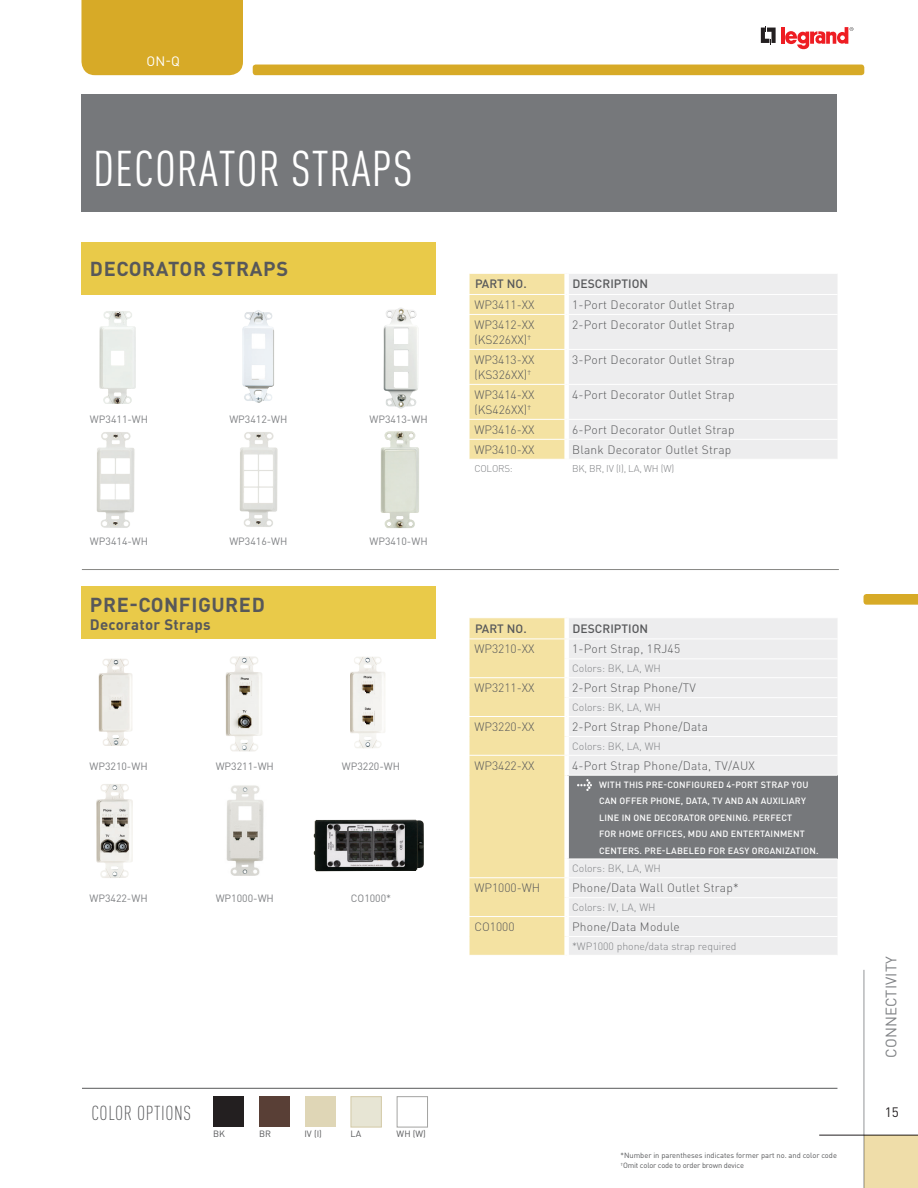
<style>
.page{position:relative;width:918px;height:1188px;background:#fff}
.page>*{position:absolute;margin:0;border:0;box-sizing:border-box;transform-origin:0 0}
.t1{font:condensed 49.5px "DIN Pro";letter-spacing:.02em;color:#fff}
.t2{font:700 19.95px "DIN Pro";letter-spacing:.03em;color:#57585a}
.t3{font:300 condensed 19.95px "DIN Pro";letter-spacing:.03em;color:#57585a}
.t4{font:700 15px "DIN Pro";letter-spacing:.02em;color:#57585a}
.t5{font:15px "DIN Pro";letter-spacing:.01em;color:#808285}
.t6{font:13.5px "DIN Pro";color:#fff}
.t7{font:13.5px "DIN Pro";color:#231f20}
.t8{font:300 12px "DIN Pro";letter-spacing:.02em;color:#57585a}
.t9{font:300 12px/15px "DIN Pro";color:#57585a}
.t10{font:500 12px "DIN Pro";color:#57585a}
.t11{font:10.5px "DIN Pro";color:#808285}
.t12{font:300 10.5px "DIN Pro";color:#808285}
.t13{font:300 9.75px "DIN Pro";letter-spacing:-.02em;color:#808285}
.t14{font:500 9px/16.5px "DIN Pro";letter-spacing:.02em;color:#fff}
.t15{font:9px "DIN Pro";color:#57585a}
.t16{font:7.5px/10.5px "DIN Pro";color:#57585a}
</style>
<div class="page">
<div style="left:864px;top:1136px;width:54px;height:52px;background:#efdda9"></div>
<hr style="left:819px;top:1135px;width:99px;height:1px;background:#231f20">
<svg style="left:864px;top:594px;width:54px;height:11px"></svg>
<hr style="left:864px;top:970px;width:1px;height:218px;background:#939598">
<svg style="left:761px;top:26px;width:15px;height:18px"></svg>
<hr style="left:781px;top:27px;width:4px;height:17px;background:#ee1d23">
<svg style="left:785px;top:27px;width:68px;height:22px"></svg>
<div style="left:81px;top:0;width:162px;height:75px;background:#d7aa27"></div>
<div style="left:253px;top:65px;width:611px;height:10px;background:#d7aa27;border-radius:3px"></div>
<div style="left:81px;top:94px;width:756px;height:118px;background:#76787b"></div>
<hr style="left:82px;top:1088px;width:755px;height:1px;background:#57585a">
<img style="left:350px;top:657px;width:35px;height:92px">
<img style="left:96px;top:784px;width:37px;height:94px">
<div style="left:81px;top:587px;width:354px;height:52px;background:#e9ca49"></div>
<div style="left:569px;top:618px;width:268px;height:337px;background:#ededee"></div>
<div style="left:567px;top:775px;width:271px;height:84px;background:#76787b"></div>
<div style="left:469px;top:618px;width:98px;height:337px;background:#f4e2a2"></div>
<hr style="left:567px;top:639px;width:271px;height:1px;background:#fff">
<hr style="left:569px;top:658px;width:269px;height:1px;background:#fff">
<hr style="left:567px;top:677px;width:271px;height:1px;background:#fff">
<hr style="left:569px;top:697px;width:269px;height:1px;background:#fff">
<hr style="left:567px;top:716px;width:271px;height:1px;background:#fff">
<hr style="left:569px;top:736px;width:269px;height:1px;background:#fff">
<hr style="left:567px;top:755px;width:271px;height:1px;background:#fff">
<hr style="left:569px;top:775px;width:269px;height:1px;background:#fff">
<hr style="left:569px;top:859px;width:269px;height:1px;background:#fff">
<hr style="left:567px;top:877px;width:271px;height:1px;background:#fff">
<hr style="left:569px;top:897px;width:269px;height:1px;background:#fff">
<hr style="left:567px;top:916px;width:271px;height:1px;background:#fff">
<hr style="left:569px;top:936px;width:269px;height:1px;background:#fff">
<div style="left:564px;top:618px;width:5px;height:21px;background:#fff"></div>
<div style="left:564px;top:639px;width:5px;height:20px;background:#fff"></div>
<div style="left:564px;top:659px;width:5px;height:18px;background:#fff"></div>
<div style="left:564px;top:678px;width:5px;height:20px;background:#fff"></div>
<div style="left:564px;top:698px;width:5px;height:18px;background:#fff"></div>
<div style="left:564px;top:717px;width:5px;height:19px;background:#fff"></div>
<div style="left:564px;top:736px;width:5px;height:19px;background:#fff"></div>
<div style="left:564px;top:756px;width:5px;height:19px;background:#fff"></div>
<div style="left:564px;top:775px;width:5px;height:84px;background:#fff"></div>
<div style="left:564px;top:859px;width:5px;height:18px;background:#fff"></div>
<div style="left:564px;top:878px;width:5px;height:20px;background:#fff"></div>
<div style="left:564px;top:898px;width:5px;height:18px;background:#fff"></div>
<div style="left:564px;top:917px;width:5px;height:20px;background:#fff"></div>
<div style="left:564px;top:937px;width:5px;height:18px;background:#fff"></div>
<img style="left:99px;top:659px;width:33px;height:87px">
<img style="left:226px;top:656px;width:36px;height:96px">
<img style="left:577px;top:779px;width:14px;height:11px">
<img style="left:239px;top:432px;width:39px;height:95px">
<img style="left:99px;top:311px;width:37px;height:93px">
<img style="left:242px;top:310px;width:32px;height:93px">
<img style="left:383px;top:307px;width:35px;height:102px">
<img style="left:96px;top:432px;width:39px;height:96px">
<div style="left:81px;top:242px;width:354px;height:53px;background:#e9ca49"></div>
<div style="left:569px;top:274px;width:268px;height:185px;background:#ededee"></div>
<svg style="left:469px;top:273px;width:98px;height:186px;background:#f4e3a6"></svg>
<hr style="left:567px;top:294px;width:271px;height:1px;background:#fff">
<hr style="left:567px;top:314px;width:271px;height:1px;background:#fff">
<hr style="left:567px;top:349px;width:271px;height:1px;background:#fff">
<hr style="left:567px;top:384px;width:271px;height:1px;background:#fff">
<hr style="left:567px;top:419px;width:271px;height:1px;background:#fff">
<hr style="left:567px;top:439px;width:271px;height:1px;background:#fff">
<div style="left:564px;top:274px;width:5px;height:20px;background:#fff"></div>
<div style="left:564px;top:295px;width:5px;height:19px;background:#fff"></div>
<div style="left:564px;top:315px;width:5px;height:34px;background:#fff"></div>
<div style="left:564px;top:350px;width:5px;height:34px;background:#fff"></div>
<div style="left:564px;top:385px;width:5px;height:34px;background:#fff"></div>
<div style="left:564px;top:420px;width:5px;height:19px;background:#fff"></div>
<div style="left:564px;top:440px;width:5px;height:19px;background:#fff"></div>
<hr style="left:82px;top:569px;width:757px;height:1px;background:#868683">
<img style="left:381px;top:431px;width:38px;height:97px">
<img style="left:226px;top:785px;width:38px;height:91px">
<img style="left:314px;top:820px;width:110px;height:51px">
<div style="left:213px;top:1096px;width:31px;height:31px;background:#231f20"></div>
<div style="left:259px;top:1096px;width:31px;height:31px;background:#593f36"></div>
<div style="left:305px;top:1096px;width:30px;height:31px;background:#dfd6b6"></div>
<div style="left:351px;top:1096px;width:31px;height:31px;background:#e7e5d4;border:1px solid #d3c9a6"></div>
<div style="left:397px;top:1096px;width:31px;height:31px;background:#fff;border:1px solid #a4a4a2"></div>
<p class="t6" style="left:146px;top:52px;width:35px">ON-Q</p>
<h1 class="t1" style="left:93px;top:140px;width:321px">DECORATOR STRAPS</h1>
<h2 class="t2" style="left:90px;top:255px;width:200px">DECORATOR STRAPS</h2>
<p class="t11" style="left:90px;top:412px;width:60px">WP3411-WH</p>
<p class="t11" style="left:229px;top:412px;width:60px">WP3412-WH</p>
<p class="t11" style="left:369px;top:412px;width:60px">WP3413-WH</p>
<p class="t11" style="left:90px;top:534px;width:60px">WP3414-WH</p>
<p class="t11" style="left:229px;top:534px;width:60px">WP3416-WH</p>
<p class="t11" style="left:369px;top:534px;width:60px">WP3410-WH</p>
<p class="t10" style="left:475px;top:276px;width:53px">PART NO.</p>
<p class="t10" style="left:573px;top:276px;width:77px">DESCRIPTION</p>
<p class="t9" style="left:474px;top:297px;width:62px">WP3411-XX</p>
<p class="t8" style="left:572px;top:297px;width:164px">1-Port Decorator Outlet Strap</p>
<p class="t9" style="left:474px;top:317px;width:62px">WP3412-XX (KS226XX)<sup>†</sup></p>
<p class="t8" style="left:572px;top:317px;width:164px">2-Port Decorator Outlet Strap</p>
<p class="t9" style="left:474px;top:352px;width:62px">WP3413-XX (KS326XX)<sup>†</sup></p>
<p class="t8" style="left:572px;top:351px;width:164px">3-Port Decorator Outlet Strap</p>
<p class="t9" style="left:474px;top:387px;width:62px">WP3414-XX (KS426XX)<sup>†</sup></p>
<p class="t8" style="left:572px;top:386px;width:164px">4-Port Decorator Outlet Strap</p>
<p class="t9" style="left:474px;top:422px;width:62px">WP3416-XX</p>
<p class="t8" style="left:572px;top:421px;width:164px">6-Port Decorator Outlet Strap</p>
<p class="t9" style="left:474px;top:442px;width:62px">WP3410-XX</p>
<p class="t8" style="left:572px;top:441px;width:161px">Blank Decorator Outlet Strap</p>
<p class="t13" style="left:474px;top:462px;width:40px">COLORS:</p>
<p class="t13" style="left:572px;top:462px;width:104px">BK, BR, IV (I), LA, WH (W)</p>
<h2 class="t2" style="left:90px;top:591px;width:176px">PRE-CONFIGURED</h2>
<p class="t4" style="left:90px;top:614px;width:122px">Decorator Straps</p>
<p class="t10" style="left:475px;top:620px;width:53px">PART NO.</p>
<p class="t10" style="left:573px;top:620px;width:77px">DESCRIPTION</p>
<p class="t9" style="left:474px;top:641px;width:62px">WP3210-XX</p>
<p class="t8" style="left:572px;top:641px;width:110px">1-Port Strap, 1RJ45</p>
<p class="t12" style="left:572px;top:661px;width:90px">Colors: BK, LA, WH</p>
<p class="t9" style="left:474px;top:680px;width:62px">WP3211-XX</p>
<p class="t8" style="left:572px;top:680px;width:125px">2-Port Strap Phone/TV</p>
<p class="t12" style="left:572px;top:700px;width:90px">Colors: BK, LA, WH</p>
<p class="t9" style="left:474px;top:719px;width:62px">WP3220-XX</p>
<p class="t8" style="left:572px;top:719px;width:137px">2-Port Strap Phone/Data</p>
<p class="t12" style="left:572px;top:739px;width:90px">Colors: BK, LA, WH</p>
<p class="t9" style="left:474px;top:758px;width:62px">WP3422-XX</p>
<p class="t8" style="left:572px;top:757px;width:184px">4-Port Strap Phone/Data, TV/AUX</p>
<p class="t14" style="left:599px;top:776px;width:221px">WITH THIS PRE-CONFIGURED 4-PORT STRAP YOU CAN OFFER PHONE, DATA, TV AND AN AUXILIARY LINE IN ONE DECORATOR OPENING. PERFECT<br>FOR HOME OFFICES, MDU AND ENTERTAINMENT CENTERS. PRE-LABELED FOR EASY ORGANIZATION.</p>
<p class="t12" style="left:572px;top:861px;width:90px">Colors: BK, LA, WH</p>
<p class="t9" style="left:474px;top:880px;width:67px">WP1000-WH</p>
<p class="t8" style="left:572px;top:880px;width:168px">Phone/Data Wall Outlet Strap*</p>
<p class="t12" style="left:572px;top:900px;width:85px">Colors: IV, LA, WH</p>
<p class="t8" style="left:474px;top:919px;width:42px">CO1000</p>
<p class="t8" style="left:572px;top:919px;width:109px">Phone/Data Module</p>
<p class="t12" style="left:572px;top:939px;width:166px">*WP1000 phone/data strap required</p>
<p class="t11" style="left:89px;top:759px;width:60px">WP3210-WH</p>
<p class="t11" style="left:216px;top:759px;width:60px">WP3211-WH</p>
<p class="t11" style="left:342px;top:759px;width:60px">WP3220-WH</p>
<p class="t11" style="left:89px;top:891px;width:60px">WP3422-WH</p>
<p class="t11" style="left:216px;top:891px;width:60px">WP1000-WH</p>
<p class="t11" style="left:351px;top:891px;width:42px">CO1000*</p>
<h2 class="t3" style="left:92px;top:1102px;width:101px">COLOR OPTIONS</h2>
<p class="t15" style="left:213px;top:1128px;width:13px">BK</p>
<p class="t15" style="left:259px;top:1128px;width:13px">BR</p>
<p class="t15" style="left:304px;top:1128px;width:19px">IV (I)</p>
<p class="t15" style="left:351px;top:1128px;width:12px">LA</p>
<p class="t15" style="left:397px;top:1128px;width:31px">WH (W)</p>
<p class="t16" style="left:620px;top:1150px;width:218px">*Number in parentheses indicates former part no. and color code <sup>†</sup>Omit color code to order brown device</p>
<p class="t5" style="left:881px;top:1058px;width:103px;rotate:-90deg">CONNECTIVITY</p>
<p class="t7" style="left:885px;top:1103px;width:16px">15</p>
</div>
